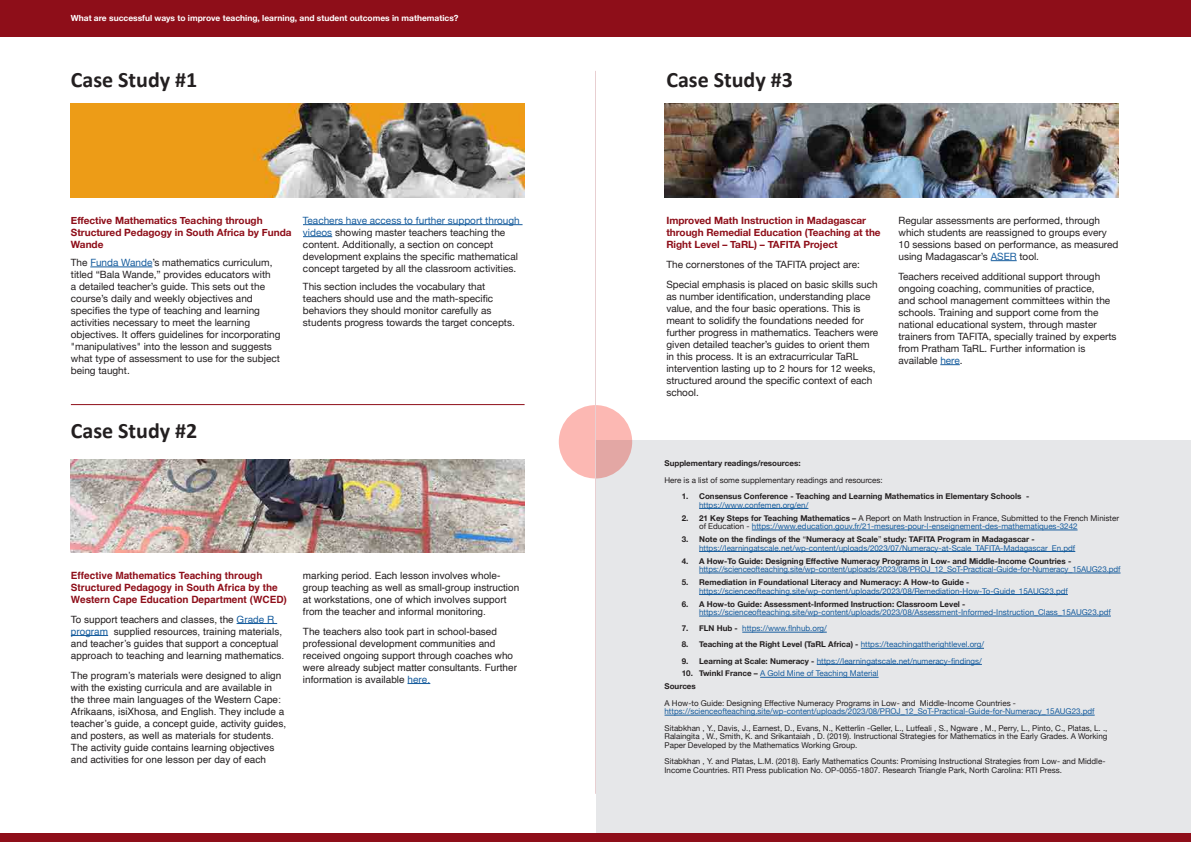
<style>
.page{position:relative;width:1191px;height:842px;background:#fff}
.page>*{position:absolute;margin:0;border:0;box-sizing:border-box;transform-origin:0 0}
.t1{font:700 22px "Calibri";color:#231f20}
.t2{font:10px/12px "Helvetica Neue";color:#231f20}
.t3{font:10px/12px "Helvetica";color:#231f20}
.t4{font:700 10px/12px "Helvetica Neue";color:#8e0e19}
.t5{font:700 10px/12px "Helvetica";color:#8e0e19}
.t6{font:700 8.4px "Helvetica Neue";color:#fff}
.t7{font:8px/8.6px "Helvetica Neue";color:#175d9e}
.t8{font:8px/8.6px "Helvetica Neue";color:#231f20;text-align:justify}
.t9{font:700 8px/8.6px "Helvetica Neue";color:#231f20}
.s1{color:#175d9e}
.s2{font-weight:400;color:#175d9e}
.s3{font-weight:700;color:#231f20}
.s4{color:#231f20}
</style>
<div class="page">
<div style="left:596px;top:440px;width:595px;height:401px;background:#e6e7e9"></div>
<svg style="left:559px;top:405px;width:73px;height:73px;background:#f5b3af"></svg>
<hr style="left:90px;top:267px;width:62px;height:1px;background:#175d9e">
<hr style="left:303px;top:224px;width:219px;height:1px;background:#175d9e">
<svg style="left:303px;top:236px;width:29px;height:1px"></svg>
<svg style="left:990px;top:260px;width:26px;height:1px"></svg>
<svg style="left:940px;top:364px;width:19px;height:1px"></svg>
<hr style="left:237px;top:623px;width:40px;height:1px;background:#175d9e">
<hr style="left:71px;top:635px;width:37px;height:1px;background:#175d9e">
<svg style="left:407px;top:683px;width:23px;height:1px"></svg>
<div style="left:0;top:0;width:1191px;height:37px;background:#8e0e19"></div>
<div style="left:0;top:833px;width:1191px;height:9px;background:#8e0e19"></div>
<img style="left:71px;top:103px;width:453px;height:94px">
<img style="left:665px;top:103px;width:453px;height:94px">
<img style="left:71px;top:459px;width:453px;height:94px">
<hr style="left:699px;top:508px;width:109px;height:1px;background:#175d9e">
<hr style="left:752px;top:530px;width:325px;height:1px;background:#175d9e">
<hr style="left:699px;top:551px;width:376px;height:1px;background:#175d9e">
<hr style="left:699px;top:573px;width:421px;height:1px;background:#175d9e">
<hr style="left:699px;top:594px;width:368px;height:1px;background:#175d9e">
<hr style="left:699px;top:616px;width:411px;height:1px;background:#175d9e">
<hr style="left:742px;top:632px;width:84px;height:1px;background:#175d9e">
<hr style="left:860px;top:648px;width:124px;height:1px;background:#175d9e">
<hr style="left:816px;top:664px;width:166px;height:1px;background:#175d9e">
<hr style="left:760px;top:677px;width:118px;height:1px;background:#175d9e">
<hr style="left:664px;top:715px;width:430px;height:1px;background:#175d9e">
<hr style="left:71px;top:404px;width:453px;height:1px;background:#8e0e19">
<hr style="left:595px;top:71px;width:1px;height:723px;background:#e8cfd1">
<p class="t6" style="left:71px;top:11px;width:389px">What are successful ways to improve teaching, learning, and student outcomes in mathematics?</p>
<p class="t1" style="left:71px;top:65px;width:128px">Case Study #1</p>
<p class="t1" style="left:666px;top:65px;width:128px">Case Study #3</p>
<p class="t4" style="left:71px;top:215px;width:222px">Effective Mathematics Teaching through<br>Structured Pedagogy in South Africa by Funda<br>Wande</p>
<p class="t2" style="left:71px;top:257px;width:211px">The <span class="s1">Funda Wande</span>’s mathematics curriculum, titled “Bala Wande,” provides educators with<br>a detailed teacher’s guide. This sets out the course’s daily and weekly objectives and specifies the type of teaching and learning activities necessary to meet the learning objectives. It offers guidelines for incorporating "manipulatives" into the lesson and suggests what type of assessment to use for the subject being taught.</p>
<p class="t2" style="left:303px;top:215px;width:218px"><span class="s1">Teachers have access to further support through videos</span> showing master teachers teaching the content. Additionally, a section on concept development explains the specific mathematical concept targeted by all the classroom activities.</p>
<p class="t2" style="left:303px;top:281px;width:213px">This section includes the vocabulary that teachers should use and the math-specific behaviors they should monitor carefully as students progress towards the target concepts.</p>
<p class="t1" style="left:71px;top:415px;width:128px">Case Study #2</p>
<p class="t4" style="left:666px;top:215px;width:216px">Improved Math Instruction in Madagascar through Remedial Education (Teaching at the<br>Right Level – TaRL) – TAFITA Project</p>
<p class="t2" style="left:666px;top:259px;width:195px">The cornerstones of the TAFITA project are:</p>
<p class="t2" style="left:666px;top:279px;width:213px">Special emphasis is placed on basic skills such as number identification, understanding place value, and the four basic operations. This is meant to solidify the foundations needed for further progress in mathematics. Teachers were given detailed teacher’s guides to orient them in this process. It is an extracurricular TaRL intervention lasting up to 2 hours for 12 weeks, structured around the specific context of each school.</p>
<p class="t2" style="left:898px;top:215px;width:221px">Regular assessments are performed, through which students are reassigned to groups every 10 sessions based on performance, as measured using Madagascar’s <span class="s1">ASER</span> tool.</p>
<p class="t2" style="left:898px;top:271px;width:219px">Teachers received additional support through ongoing coaching, communities of practice,<br>and school management committees within the schools. Training and support come from the national educational system, through master trainers from TAFITA, specially trained by experts from Pratham TaRL. Further information is available <span class="s1">here</span>.</p>
<p class="t5" style="left:71px;top:570px;width:217px">Effective Mathematics Teaching through<br>Structured Pedagogy in South Africa by the<br>Western Cape Education Department (WCED)</p>
<p class="t3" style="left:71px;top:613px;width:215px">To support teachers and classes, the <span class="s1">Grade R program</span> supplied resources, training materials, and teacher’s guides that support a conceptual approach to teaching and learning mathematics.</p>
<p class="t3" style="left:71px;top:669px;width:217px">The program’s materials were designed to align with the existing curricula and are available in the three main languages of the Western Cape:<br>Afrikaans, isiXhosa, and English. They include a teacher’s guide, a concept guide, activity guides, and posters, as well as materials for students.<br>The activity guide contains learning objectives and activities for one lesson per day of each</p>
<p class="t3" style="left:303px;top:569px;width:218px">marking period. Each lesson involves whole&shy;group teaching as well as small-group instruction at workstations, one of which involves support from the teacher and informal monitoring.</p>
<p class="t3" style="left:303px;top:625px;width:215px">The teachers also took part in school-based professional development communities and received ongoing support through coaches who were already subject matter consultants. Further information is available <span class="s1">here.</span></p>
<p class="t9" style="left:664px;top:459px;width:138px">Supplementary readings/resources:</p>
<p class="t8" style="left:664px;top:476px;width:220px">Here is a list of some supplementary readings and resources:</p>
<p class="t9" style="left:699px;top:492px;width:332px;text-indent:-17px">1. Consensus Conference - Teaching and Learning Mathematics in Elementary Schools - <span class="s2">https://www.confemen.org/en/</span></p>
<p class="t7" style="left:699px;top:514px;width:421px;text-indent:-17px"><span class="s3">2. 21 Key Steps for Teaching Mathematics –</span> <span class="s4">A Report on Math Instruction in France, Submitted to the French Minister of Education -</span> https://www.education.gouv.fr/21-mesures-pour-l-enseignement-des-mathematiques-3242</p>
<p class="t7" style="left:699px;top:535px;width:378px;text-indent:-17px"><span class="s3">3. Note on the findings of the</span> <span class="s4">“</span><span class="s3">Numeracy at Scale</span><span class="s4">”</span> <span class="s3">study: TAFITA Program in Madagascar - </span>https://learningatscale.net/wp-content/uploads/2023/07/Numeracy-at-Scale_TAFITA-Madagascar_En.pdf</p>
<p class="t7" style="left:699px;top:557px;width:423px;text-indent:-17px"><span class="s3">4. A How-To Guide: Designing Effective Numeracy Programs in Low- and Middle-Income Countries - </span>https://scienceofteaching.site/wp-content/uploads/2023/08/PROJ_12_SoT-Practical-Guide-for-Numeracy_15AUG23.pdf</p>
<p class="t7" style="left:699px;top:578px;width:370px;text-indent:-17px"><span class="s3">5. Remediation in Foundational Literacy and Numeracy: A How-to Guide - </span>https://scienceofteaching.site/wp-content/uploads/2023/08/Remediation-How-To-Guide_15AUG23.pdf</p>
<p class="t7" style="left:699px;top:600px;width:413px;text-indent:-17px"><span class="s3">6. A How-to Guide: Assessment-Informed Instruction: Classroom Level - </span>https://scienceofteaching.site/wp-content/uploads/2023/08/Assessment-Informed-Instruction_Class_15AUG23.pdf</p>
<p class="t7" style="left:682px;top:625px;width:146px"><span class="s3">7. FLN Hub -</span> https://www.flnhub.org/</p>
<p class="t9" style="left:682px;top:640px;width:304px">8. Teaching at the Right Level (TaRL Africa) - <span class="s2">https://teachingattherightlevel.org/</span></p>
<p class="t7" style="left:682px;top:657px;width:301px"><span class="s3">9. Learning at Scale: Numeracy -</span> https://learningatscale.net/numeracy-findings/</p>
<p class="t7" style="left:682px;top:670px;width:198px"><span class="s3">10. Twinkl France –</span> A Gold Mine of Teaching Material</p>
<p class="t9" style="left:664px;top:682px;width:33px">Sources</p>
<p class="t7" style="left:664px;top:699px;width:431px"><span class="s4">A How-to Guide: Designing Effective Numeracy Programs in Low- and Middle-Income Countries - </span>https://scienceofteaching.site/wp-content/uploads/2023/08/PROJ_12_SoT-Practical-Guide-for-Numeracy_15AUG23.pdf</p>
<p class="t8" style="left:664px;top:724px;width:444px">Sitabkhan , Y., Davis, J., Earnest, D., Evans, N., Ketterlin -Geller, L., Lutfeali , S., Ngware , M., Perry, L., Pinto, C., Platas, L. ., Ralaingita , W., Smith, K. and Srikantaiah , D. (2019). Instructional Strategies for Mathematics in the Early Grades. A Working Paper Developed by the Mathematics Working Group.</p>
<p class="t8" style="left:664px;top:757px;width:442px">Sitabkhan , Y. and Platas, L.M. (2018). Early Mathematics Counts: Promising Instructional Strategies from Low- and Middle-<br>Income Countries. RTI Press publication No. OP-0055-1807. Research Triangle Park, North Carolina: RTI Press.</p>
</div>
